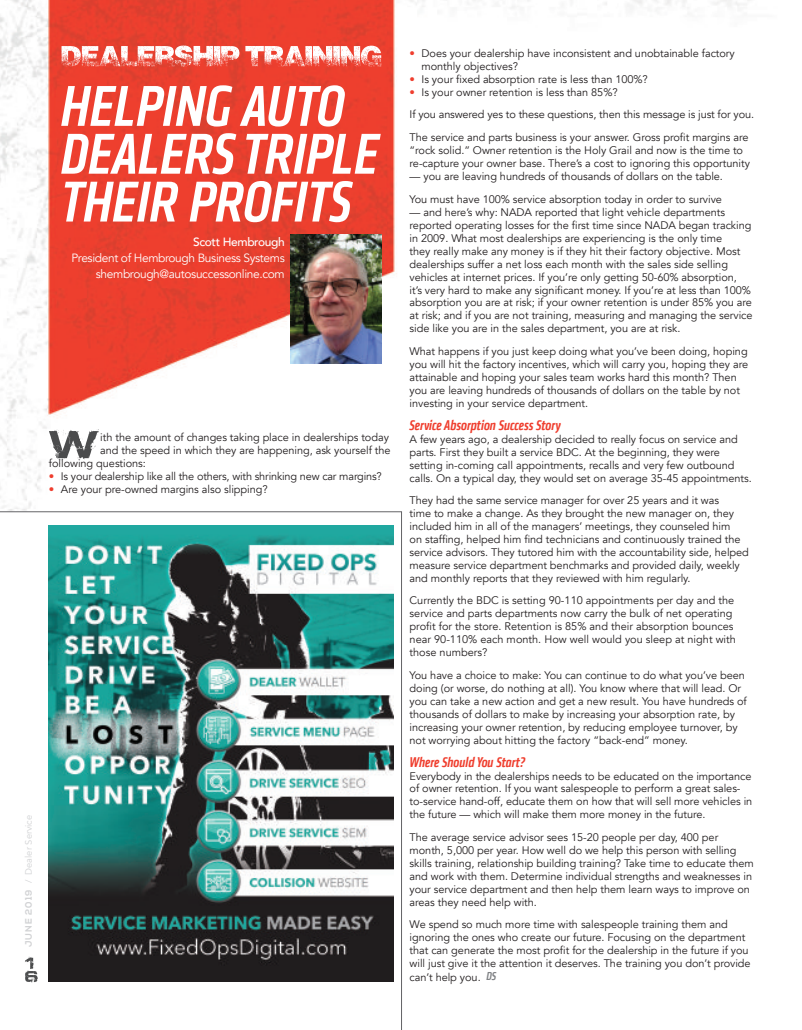
<style>
.page{position:relative;width:802px;height:1030px;background:#fff}
.page>*{position:absolute;margin:0;border:0;box-sizing:border-box;transform-origin:0 0}
.t1{font:italic 500 condensed 59.75px/47.9px "Klavika CH";color:#fff}
.t2{font:italic 500 condensed 14.62px "Klavika CH";color:#ef3e2e}
.t3{font:12px/16px "Avenir";letter-spacing:-.03em;color:#fff;text-align:right}
.t4{font:500 12px "Avenir";letter-spacing:-.03em;color:#fff}
.t5{font:11px/13px "Avenir";letter-spacing:-.005em;color:#231f20}
.t6{font:9.25px "Avenir";color:#d1d2d4}
.s1{color:#ef3e2e}
.s2{font-family:"Nexa";font-weight:700}
.s3{font-family:"Klavika CH";font-weight:500;font-style:italic;font-stretch:condensed;font-size:12px;color:#808285}
</style>
<div class="page">
<img style="left:0;top:0;width:750px;height:512px">
<img style="left:290px;top:234px;width:91px;height:130px">
<svg style="left:0;top:511px;width:401px;height:471px"></svg>
<svg style="left:24px;top:957px;width:14px;height:26px"></svg>
<svg style="left:49px;top:428px;width:50px;height:38px"></svg>
<svg style="left:61px;top:45px;width:320px;height:22px"></svg>
<h1 class="t1" style="left:61px;top:82px;width:319px">HELPING AUTO<br>DEALERS TRIPLE<br>THEIR PROFITS</h1>
<p class="t4" style="left:193px;top:232px;width:93px">Scott Hembrough</p>
<p class="t3" style="left:71px;top:250px;width:215px">President of Hembrough Business Systems shembrough@autosuccessonline.com</p>
<p class="t5" style="left:100px;top:431px;width:290px">ith the amount of changes taking place in dealerships today</p>
<p class="t5" style="left:100px;top:444px;width:292px">and the speed in which they are happening, ask yourself the</p>
<p class="t5" style="left:49px;top:457px;width:98px">following questions:</p>
<p class="t5" style="left:49px;top:470px;width:334px"><span class="s1">•</span> Is your dealership like all the others, with shrinking new car margins?</p>
<p class="t5" style="left:49px;top:483px;width:220px"><span class="s1">•</span> Are your pre-owned margins also slipping?</p>
<p class="t6" style="left:23px;top:947px;width:134px;rotate:-90deg"><span class="s2">JUNE 2019</span> / Dealer Service</p>
<p class="t5" style="left:421px;top:47px;width:314px;text-indent:-12px"><span class="s1">•</span> Does your dealership have inconsistent and unobtainable factory monthly objectives?</p>
<p class="t5" style="left:409px;top:72px;width:239px"><span class="s1">•</span> Is your fixed absorption rate is less than 100%?</p>
<p class="t5" style="left:409px;top:80px;width:346px;line-height:22.9px"><span class="s1">•</span> Is your owner retention is less than 85%?<br>If you answered yes to these questions, then this message is just for you.<br>The service and parts business is your answer. Gross profit margins are</p>
<p class="t5" style="left:409px;top:144px;width:341px">“rock solid.” Owner retention is the Holy Grail and now is the time to re-capture your owner base. There’s a cost to ignoring this opportunity</p>
<p class="t5" style="left:409px;top:165px;width:315px;line-height:22.6px">— you are leaving hundreds of thousands of dollars on the table.<br>You must have 100% service absorption today in order to survive</p>
<p class="t5" style="left:409px;top:206px;width:344px">— and here’s why: NADA reported that light vehicle departments reported operating losses for the first time since NADA began tracking in 2009. What most dealerships are experiencing is the only time<br>they really make any money is if they hit their factory objective. Most dealerships suffer a net loss each month with the sales side selling vehicles at internet prices. If you’re only getting 50-60% absorption,<br>it’s very hard to make any significant money. If you’re at less than 100% absorption you are at risk; if your owner retention is under 85% you are at risk; and if you are not training, measuring and managing the service side like you are in the sales department, you are at risk.</p>
<p class="t5" style="left:409px;top:345px;width:340px">What happens if you just keep doing what you’ve been doing, hoping you will hit the factory incentives, which will carry you, hoping they are attainable and hoping your sales team works hard this month? Then you are leaving hundreds of thousands of dollars on the table by not investing in your service department.</p>
<h2 class="t2" style="left:409px;top:416px;width:152px">Service Absorption Success Story</h2>
<p class="t5" style="left:409px;top:433px;width:343px">A few years ago, a dealership decided to really focus on service and parts. First they built a service BDC. At the beginning, they were setting in-coming call appointments, recalls and very few outbound calls. On a typical day, they would set on average 35-45 appointments.</p>
<p class="t5" style="left:409px;top:494px;width:340px">They had the same service manager for over 25 years and it was<br>time to make a change. As they brought the new manager on, they included him in all of the managers’ meetings, they counseled him<br>on staffing, helped him find technicians and continuously trained the service advisors. They tutored him with the accountability side, helped measure service department benchmarks and provided daily, weekly and monthly reports that they reviewed with him regularly.</p>
<p class="t5" style="left:409px;top:594px;width:328px">Currently the BDC is setting 90-110 appointments per day and the service and parts departments now carry the bulk of net operating profit for the store. Retention is 85% and their absorption bounces near 90-110% each month. How well would you sleep at night with those numbers?</p>
<p class="t5" style="left:409px;top:669px;width:338px">You have a choice to make: You can continue to do what you’ve been doing (or worse, do nothing at all). You know where that will lead. Or you can take a new action and get a new result. You have hundreds of thousands of dollars to make by increasing your absorption rate, by increasing your owner retention, by reducing employee turnover, by not worrying about hitting the factory “back-end” money.</p>
<h2 class="t2" style="left:409px;top:753px;width:117px">Where Should You Start?</h2>
<p class="t5" style="left:409px;top:769px;width:344px">Everybody in the dealerships needs to be educated on the importance of owner retention. If you want salespeople to perform a great sales&shy;to-service hand-off, educate them on how that will sell more vehicles in the future — which will make them more money in the future.</p>
<p class="t5" style="left:409px;top:831px;width:345px">The average service advisor sees 15-20 people per day, 400 per month, 5,000 per year. How well do we help this person with selling skills training, relationship building training? Take time to educate them and work with them. Determine individual strengths and weaknesses in your service department and then help them learn ways to improve on areas they need help with.</p>
<p class="t5" style="left:409px;top:918px;width:342px">We spend so much more time with salespeople training them and ignoring the ones who create our future. Focusing on the department that can generate the most profit for the dealership in the future if you will just give it the attention it deserves. The training you don’t provide can’t help you. <span class="s3">DS</span></p>
</div>
